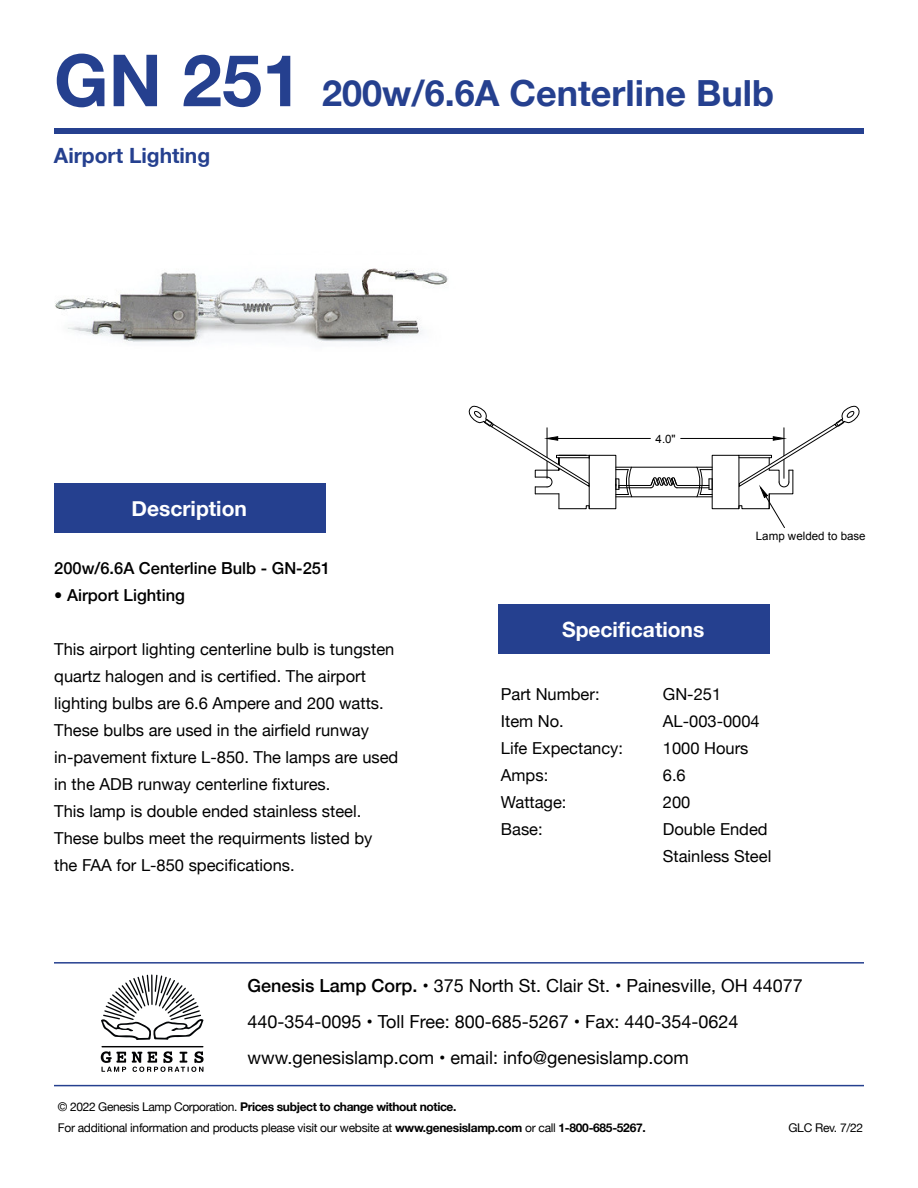
<style>
.page{position:relative;width:918px;height:1188px;background:#fff}
.page>*{position:absolute;margin:0;border:0;box-sizing:border-box;transform-origin:0 0}
.t1{font:700 36px "Helvetica Neue";color:#25408f}
.t2{font:700 21px "Helvetica Neue";color:#fff}
.t3{font:700 21px "Helvetica Neue";color:#25408f}
.t4{font:18.45px/22px "Arial";color:#000}
.t5{font:18px/36px "Helvetica Neue";color:#000}
.t6{font:16.5px/27px "Helvetica Neue";color:#000}
.t7{font:500 16.5px "Helvetica Neue";color:#000}
.t8{font:12px/21px "Helvetica Neue";letter-spacing:-.025em;color:#000}
.t9{font:11.55px "Arial";color:#000}
.s1{font-size:72px}
.s2{font-weight:500}
.s3{font-weight:700}
</style>
<div class="page">
<div style="left:498px;top:604px;width:271px;height:50px;background:#25408f"></div>
<div style="left:54px;top:483px;width:271px;height:50px;background:#25408f"></div>
<div style="left:54px;top:128px;width:810px;height:6px;background:#25408f"></div>
<hr style="left:151px;top:974px;width:2px;height:31px;background:#030507">
<svg style="left:101px;top:975px;width:103px;height:65px"></svg>
<hr style="left:101px;top:1046px;width:102px;height:1px;background:#030304">
<svg style="left:101px;top:1051px;width:25px;height:21px"></svg>
<svg style="left:132px;top:1051px;width:72px;height:21px"></svg>
<hr style="left:54px;top:962px;width:810px;height:2px;background:#25408f">
<hr style="left:54px;top:1085px;width:810px;height:1px;background:#25408f">
<img style="left:55px;top:268px;width:393px;height:75px">
<svg style="left:558px;top:438px;width:180px;height:72px"></svg>
<svg style="left:738px;top:405px;width:122px;height:123px"></svg>
<svg style="left:468px;top:405px;width:122px;height:104px"></svg>
<h1 class="t1" style="left:54px;top:65px;width:722px"><span class="s1">GN 251</span> 200w/6.6A Centerline Bulb</h1>
<p class="t3" style="left:54px;top:139px;width:158px">Airport Lighting</p>
<p class="t2" style="left:132px;top:492px;width:117px">Description</p>
<p class="t7" style="left:54px;top:555px;width:278px">200w/6.6A Centerline Bulb - GN-251</p>
<p class="t7" style="left:54px;top:582px;width:132px">• Airport Lighting</p>
<p class="t6" style="left:54px;top:636px;width:346px">This airport lighting centerline bulb is tungsten quartz halogen and is certified. The airport lighting bulbs are 6.6 Ampere and 200 watts.<br>These bulbs are used in the airfield runway in-pavement fixture L-850. The lamps are used in the ADB runway centerline fixtures.<br>This lamp is double ended stainless steel.<br>These bulbs meet the requirments listed by the FAA for L-850 specifications.</p>
<p class="t9" style="left:656px;top:431px;width:22px">4.0"</p>
<p class="t2" style="left:562px;top:613px;width:144px">Specifications</p>
<p class="t9" style="left:756px;top:528px;width:111px">Lamp welded to base</p>
<p class="t4" style="left:492px;top:682px;width:55px">SKU #</p>
<p class="t6" style="left:501px;top:681px;width:100px">Part Number:</p>
<p class="t6" style="left:663px;top:681px;width:60px">GN-251</p>
<p class="t6" style="left:501px;top:708px;width:64px">Item No.</p>
<p class="t6" style="left:663px;top:708px;width:98px">AL-003-0004</p>
<p class="t6" style="left:501px;top:735px;width:124px">Life Expectancy:</p>
<p class="t6" style="left:663px;top:735px;width:87px">1000 Hours</p>
<p class="t6" style="left:501px;top:762px;width:49px">Amps:</p>
<p class="t6" style="left:663px;top:762px;width:24px">6.6</p>
<p class="t6" style="left:501px;top:789px;width:67px">Wattage:</p>
<p class="t6" style="left:663px;top:789px;width:29px">200</p>
<p class="t6" style="left:501px;top:816px;width:43px">Base:</p>
<p class="t6" style="left:663px;top:816px;width:110px">Double Ended<br>Stainless Steel</p>
<p class="t4" style="left:491px;top:770px;width:76px">Power<br>Amperes</p>
<p class="t5" style="left:247px;top:969px;width:557px"><span class="s2">Genesis Lamp Corp.</span> • 375 North St. Clair St. • Painesville, OH 44077<br>440-354-0095 • Toll Free: 800-685-5267 • Fax: 440-354-0624 www.genesislamp.com • email: info@genesislamp.com</p>
<p class="t8" style="left:58px;top:1097px;width:589px">© 2022 Genesis Lamp Corporation. <span class="s3">Prices subject to change without notice.<br></span>For additional information and products please visit our website at <span class="s3">www.genesislamp.com</span> or call <span class="s3">1-800-685-5267.</span></p>
<p class="t8" style="left:789px;top:1118px;width:76px">GLC Rev. 7/22</p>
</div>
